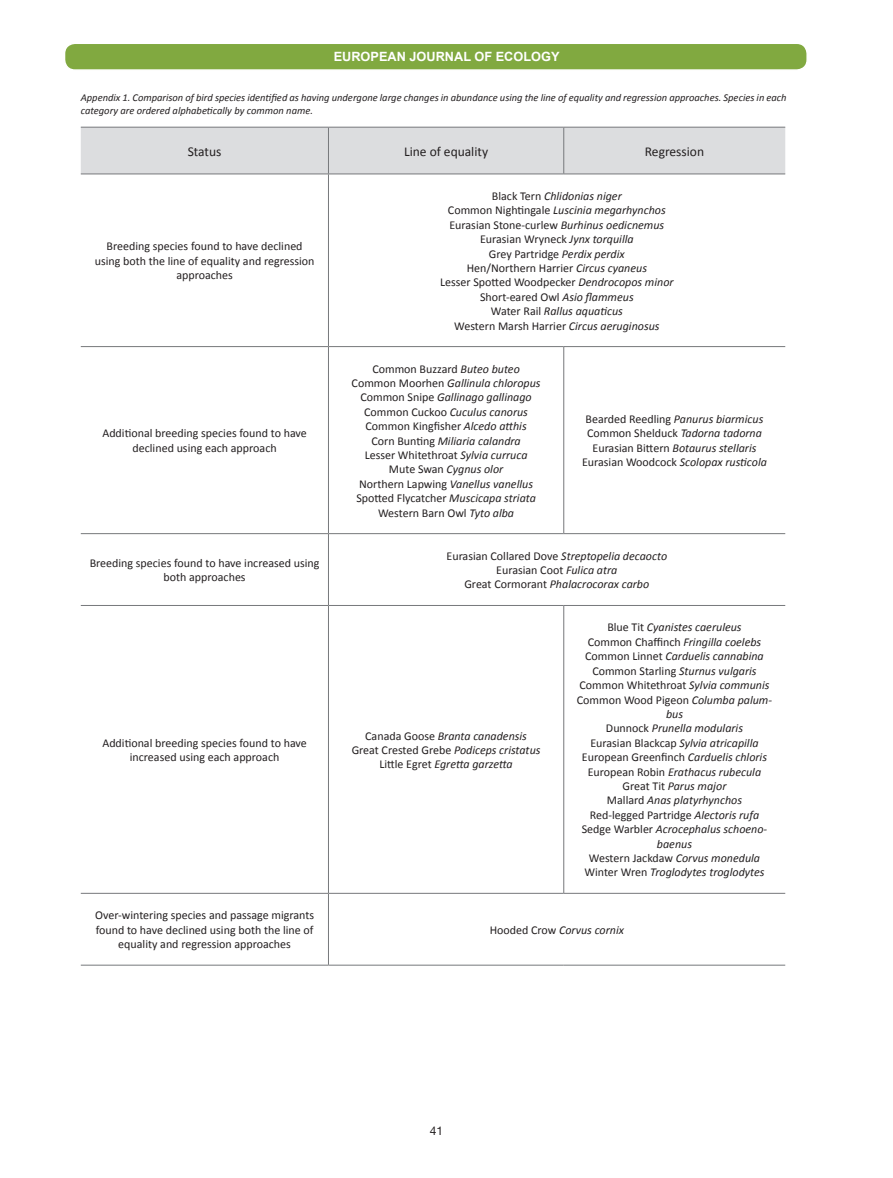
<style>
.page{position:relative;width:893px;height:1178px;background:#fff}
.page>*{position:absolute;margin:0;border:0;box-sizing:border-box;transform-origin:0 0}
.t1{font:13.5px "Calibri";color:#231f20}
.t2{font:700 12.75px "Arial";color:#fff}
.t3{font:italic 12px/14.4px "Calibri";color:#231f20;text-align:center}
.t4{font:12px/14.4px "Calibri";color:#231f20;text-align:center}
.t5{font:12px "Helvetica Neue";color:#231f20}
.t6{font:italic 10.5px/12.6px "Calibri";color:#231f20}
.s1{font-style:italic}
.s2{font-style:normal}
</style>
<div class="page">
<div style="left:65px;top:43px;width:742px;height:27px;background:#81a940;border-radius:10px"></div>
<div style="left:64px;top:43px;width:744px;height:28px;border:2px solid #fff;border-radius:10px"></div>
<div style="left:81px;top:128px;width:704px;height:46px;background:#dcdddf"></div>
<hr style="left:81px;top:127px;width:247px;height:1px;background:#76787b">
<hr style="left:328px;top:127px;width:236px;height:1px;background:#76787b">
<hr style="left:328px;top:128px;width:1px;height:46px;background:#76787b">
<hr style="left:564px;top:127px;width:221px;height:1px;background:#76787b">
<hr style="left:563px;top:128px;width:1px;height:46px;background:#76787b">
<hr style="left:81px;top:174px;width:247px;height:1px;background:#76787b">
<hr style="left:328px;top:174px;width:236px;height:1px;background:#76787b">
<hr style="left:328px;top:174px;width:1px;height:172px;background:#76787b">
<hr style="left:564px;top:174px;width:221px;height:1px;background:#76787b">
<hr style="left:81px;top:346px;width:247px;height:1px;background:#76787b">
<hr style="left:328px;top:346px;width:236px;height:1px;background:#76787b">
<hr style="left:328px;top:347px;width:1px;height:186px;background:#76787b">
<hr style="left:564px;top:346px;width:221px;height:1px;background:#76787b">
<hr style="left:563px;top:347px;width:1px;height:186px;background:#76787b">
<hr style="left:81px;top:533px;width:247px;height:1px;background:#76787b">
<hr style="left:328px;top:533px;width:236px;height:1px;background:#76787b">
<hr style="left:328px;top:534px;width:1px;height:71px;background:#76787b">
<hr style="left:564px;top:533px;width:221px;height:1px;background:#76787b">
<hr style="left:81px;top:605px;width:247px;height:1px;background:#76787b">
<hr style="left:328px;top:605px;width:236px;height:1px;background:#76787b">
<hr style="left:328px;top:606px;width:1px;height:287px;background:#76787b">
<hr style="left:564px;top:605px;width:221px;height:1px;background:#76787b">
<hr style="left:563px;top:606px;width:1px;height:287px;background:#76787b">
<hr style="left:81px;top:893px;width:247px;height:1px;background:#76787b">
<hr style="left:328px;top:893px;width:236px;height:1px;background:#76787b">
<hr style="left:328px;top:894px;width:1px;height:71px;background:#76787b">
<hr style="left:564px;top:893px;width:221px;height:1px;background:#76787b">
<hr style="left:81px;top:965px;width:247px;height:1px;background:#76787b">
<hr style="left:328px;top:965px;width:236px;height:1px;background:#76787b">
<hr style="left:564px;top:965px;width:221px;height:1px;background:#76787b">
<p class="t2" style="left:334px;top:48px;width:227px">EUROPEAN JOURNAL OF ECOLOGY</p>
<p class="t6" style="left:81px;top:91px;width:707px">Appendix 1. Comparison of bird species identified as having undergone large changes in abundance using the line of equality and regression approaches. Species in each category are ordered alphabetically by common name.</p>
<p class="t1" style="left:188px;top:143px;width:35px">Status</p>
<p class="t1" style="left:404px;top:143px;width:86px">Line of equality</p>
<p class="t1" style="left:645px;top:143px;width:61px">Regression</p>
<p class="t4" style="left:95px;top:239px;width:221px">Breeding species found to have declined using both the line of equality and regression approaches</p>
<p class="t4" style="left:102px;top:426px;width:206px">Additional breeding species found to have declined using each approach</p>
<p class="t4" style="left:440px;top:189px;width:235px">Black Tern <span class="s1">Chlidonias niger<br></span>Common Nightingale <span class="s1">Luscinia megarhynchos </span>Eurasian Stone-curlew <span class="s1">Burhinus oedicnemus </span>Eurasian Wryneck <span class="s1">Jynx torquilla<br></span>Grey Partridge <span class="s1">Perdix perdix<br></span>Hen/Northern Harrier <span class="s1">Circus cyaneus<br></span>Lesser Spotted Woodpecker <span class="s1">Dendrocopos minor </span>Short-eared Owl <span class="s1">Asio flammeus<br></span>Water Rail <span class="s1">Rallus aquaticus<br></span>Western Marsh Harrier <span class="s1">Circus aeruginosus</span></p>
<p class="t3" style="left:352px;top:361px;width:190px"><span class="s2">Common Buzzard</span> Buteo buteo<br><span class="s2">Common Moorhen</span> Gallinula chloropus<br><span class="s2">Common Snipe</span> Gallinago gallinago<br><span class="s2">Common Cuckoo</span> Cuculus canorus<br><span class="s2">Common Kingfisher</span> Alcedo atthis<br><span class="s2">Corn Bunting</span> Miliaria calandra<br><span class="s2">Lesser Whitethroat</span> Sylvia curruca<br><span class="s2">Mute Swan</span> Cygnus olor<br><span class="s2">Northern Lapwing</span> Vanellus vanellus<br><span class="s2">Spotted Flycatcher</span> Muscicapa striata<br><span class="s2">Western Barn Owl</span> Tyto alba</p>
<p class="t3" style="left:582px;top:411px;width:186px"><span class="s2">Bearded Reedling</span> Panurus biarmicus <span class="s2">Common Shelduck</span> Tadorna tadorna <span class="s2">Eurasian Bittern</span> Botaurus stellaris <span class="s2">Eurasian Woodcock</span> Scolopax rusticola</p>
<p class="t4" style="left:90px;top:556px;width:231px">Breeding species found to have increased using both approaches</p>
<p class="t3" style="left:447px;top:548px;width:222px"><span class="s2">Eurasian Collared Dove</span> Streptopelia decaocto<br><span class="s2">Eurasian Coot</span> Fulica atra<br><span class="s2">Great Cormorant</span> Phalacrocorax carbo</p>
<p class="t4" style="left:102px;top:735px;width:206px">Additional breeding species found to have increased using each approach</p>
<p class="t3" style="left:352px;top:728px;width:190px"><span class="s2">Canada Goose</span> Branta canadensis<br><span class="s2">Great Crested Grebe</span> Podiceps cristatus<br><span class="s2">Little Egret</span> Egretta garzetta</p>
<p class="t3" style="left:577px;top:620px;width:197px"><span class="s2">Blue Tit</span> Cyanistes caeruleus<br><span class="s2">Common Chaffinch</span> Fringilla coelebs<br><span class="s2">Common Linnet</span> Carduelis cannabina<br><span class="s2">Common Starling</span> Sturnus vulgaris<br><span class="s2">Common Whitethroat</span> Sylvia communis<br><span class="s2">Common Wood Pigeon</span> Columba palum&shy;bus<br><span class="s2">Dunnock</span> Prunella modularis<br><span class="s2">Eurasian Blackcap</span> Sylvia atricapilla<br><span class="s2">European Greenfinch</span> Carduelis chloris<br><span class="s2">European Robin</span> Erathacus rubecula<br><span class="s2">Great Tit</span> Parus major<br><span class="s2">Mallard</span> Anas platyrhynchos<br><span class="s2">Red-legged Partridge</span> Alectoris rufa<br><span class="s2">Sedge Warbler</span> Acrocephalus schoeno&shy;baenus<br><span class="s2">Western Jackdaw</span> Corvus monedula<br><span class="s2">Winter Wren</span> Troglodytes troglodytes</p>
<p class="t4" style="left:95px;top:908px;width:220px">Over-wintering species and passage migrants found to have declined using both the line of equality and regression approaches</p>
<p class="t3" style="left:490px;top:922px;width:136px"><span class="s2">Hooded Crow</span> Corvus cornix</p>
<p class="t5" style="left:430px;top:1122px;width:15px">41</p>
</div>
